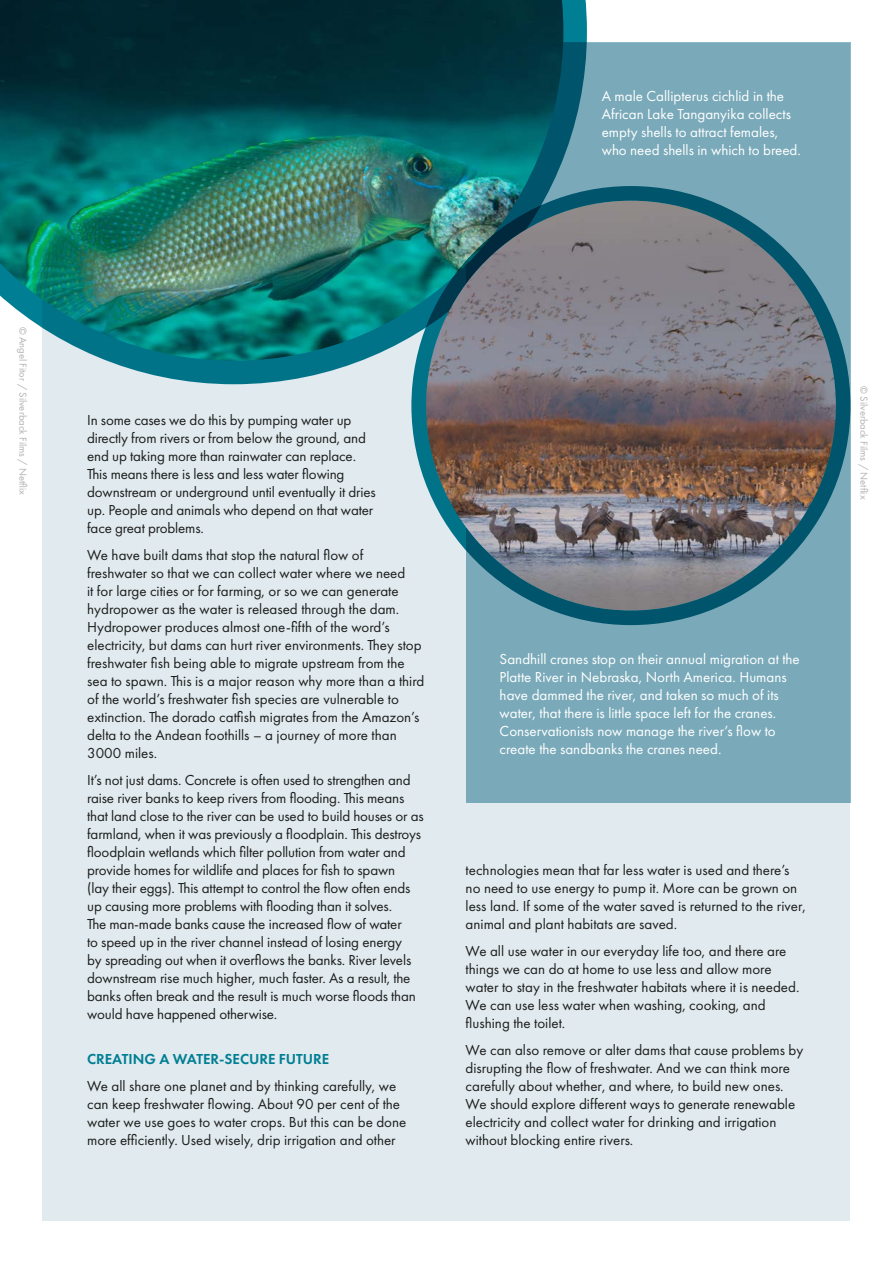
<style>
.page{position:relative;width:893px;height:1263px;background:#fff}
.page>*{position:absolute;margin:0;border:0;box-sizing:border-box;transform-origin:0 0}
.t1{font:15px/18px "Futura PT";color:#1d1d1b}
.t2{font:15px/18px "Futura PT";color:#fff}
.t3{font:600 15px "Futura PT";color:#007e93}
.t4{font:10.5px "Futura PT";color:#b2b2b2}
</style>
<div class="page">
<div style="left:43px;top:43px;width:807px;height:1177px;background:#e0eaef"></div>
<div style="left:466px;top:43px;width:384px;height:760px;background:#7aaaba"></div>
<svg style="left:42px;top:0;width:545px;height:384px"></svg>
<img style="left:0;top:0;width:563px;height:361px">
<svg style="left:411px;top:186px;width:439px;height:439px;background:#03576d"></svg>
<img style="left:426px;top:201px;width:410px;height:409px;border-radius:205px">
<p class="t2" style="left:602px;top:87px;width:201px">A male Callipterus cichlid in the African Lake Tanganyika collects empty shells to attract females, who need shells in which to breed.</p>
<p class="t4" style="left:29px;top:327px;width:170px;rotate:90deg">© Angel Fitor / Silverback Films / Netflix</p>
<p class="t1" style="left:87px;top:411px;width:290px">In some cases we do this by pumping water up directly from rivers or from below the ground, and end up taking more than rainwater can replace.<br>This means there is less and less water flowing downstream or underground until eventually it dries up. People and animals who depend on that water face great problems.</p>
<p class="t1" style="left:87px;top:546px;width:339px">We have built dams that stop the natural flow of freshwater so that we can collect water where we need<br>it for large cities or for farming, or so we can generate hydropower as the water is released through the dam.<br>Hydropower produces almost one-fifth of the word’s electricity, but dams can hurt river environments. They stop freshwater fish being able to migrate upstream from the sea to spawn. This is a major reason why more than a third of the world’s freshwater fish species are vulnerable to extinction. The dorado catfish migrates from the Amazon’s delta to the Andean foothills – a journey of more than 3000 miles.</p>
<p class="t1" style="left:87px;top:771px;width:338px">It’s not just dams. Concrete is often used to strengthen and raise river banks to keep rivers from flooding. This means that land close to the river can be used to build houses or as farmland, when it was previously a floodplain. This destroys floodplain wetlands which filter pollution from water and provide homes for wildlife and places for fish to spawn<br>(lay their eggs). This attempt to control the flow often ends up causing more problems with flooding than it solves.<br>The man-made banks cause the increased flow of water<br>to speed up in the river channel instead of losing energy<br>by spreading out when it overflows the banks. River levels downstream rise much higher, much faster. As a result, the banks often break and the result is much worse floods than would have happened otherwise.</p>
<p class="t3" style="left:87px;top:1050px;width:244px">CREATING A WATER-SECURE FUTURE</p>
<p class="t1" style="left:87px;top:1077px;width:321px">We all share one planet and by thinking carefully, we can keep freshwater flowing. About 90 per cent of the water we use goes to water crops. But this can be done more efficiently. Used wisely, drip irrigation and other</p>
<p class="t2" style="left:500px;top:649px;width:302px">Sandhill cranes stop on their annual migration at the Platte River in Nebraska, North America. Humans have dammed the river, and taken so much of its water, that there is little space left for the cranes.<br>Conservationists now manage the river’s flow to create the sandbanks the cranes need.</p>
<p class="t1" style="left:466px;top:861px;width:342px">technologies mean that far less water is used and there’s no need to use energy to pump it. More can be grown on less land. If some of the water saved is returned to the river, animal and plant habitats are saved.</p>
<p class="t1" style="left:466px;top:942px;width:335px">We all use water in our everyday life too, and there are things we can do at home to use less and allow more water to stay in the freshwater habitats where it is needed.<br>We can use less water when washing, cooking, and flushing the toilet.</p>
<p class="t1" style="left:466px;top:1041px;width:339px">We can also remove or alter dams that cause problems by disrupting the flow of freshwater. And we can think more carefully about whether, and where, to build new ones.<br>We should explore different ways to generate renewable electricity and collect water for drinking and irrigation without blocking entire rivers.</p>
<p class="t4" style="left:870px;top:386px;width:115px;rotate:90deg">© Silverback Films / Netflix</p>
</div>
